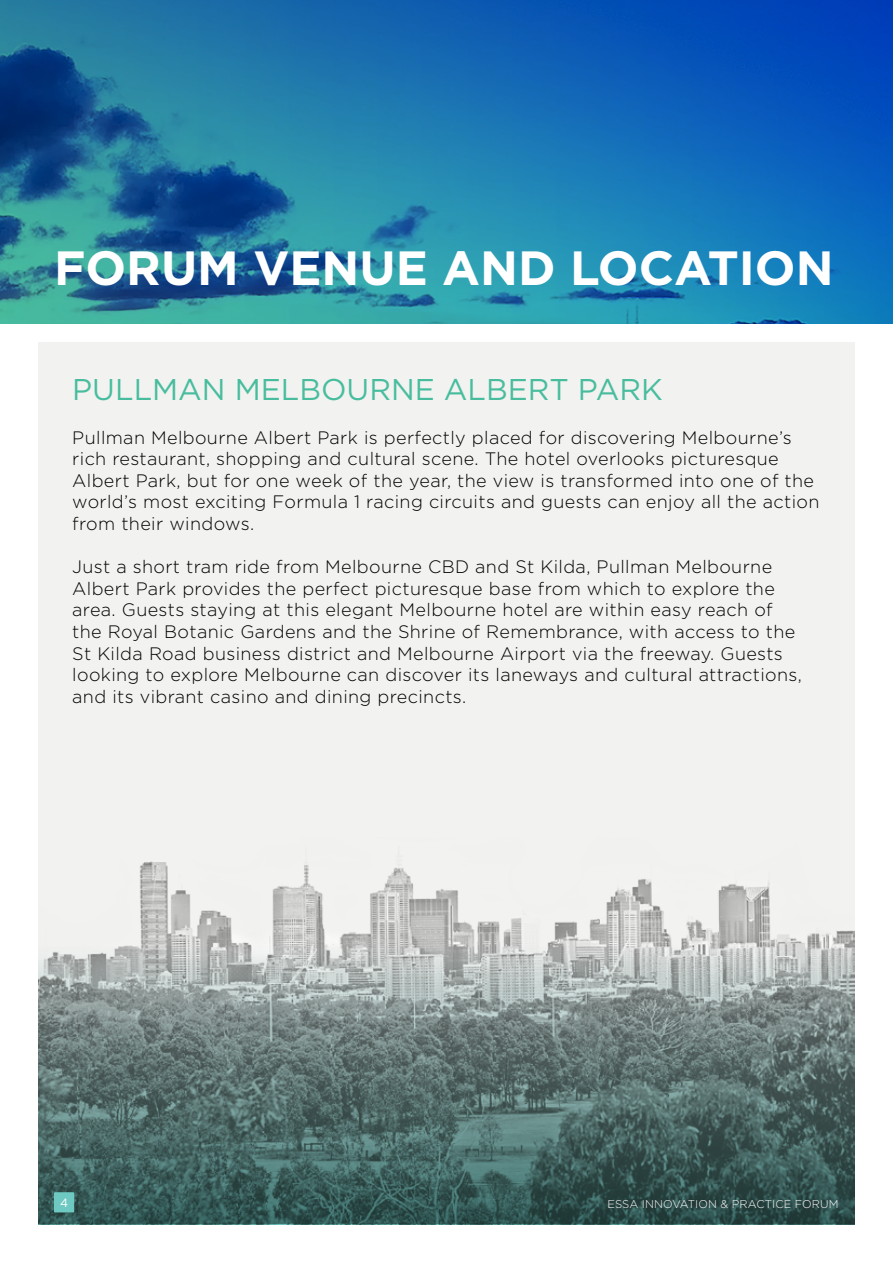
<style>
.page{position:relative;width:893px;height:1263px;background:#fff}
.page>*{position:absolute;margin:0;border:0;box-sizing:border-box;transform-origin:0 0}
.t1{font:700 48px "Gotham";color:#fff}
.t2{font:30px "Gotham";color:#48bd9e}
.t3{font:300 18px/21.6px "Gotham";letter-spacing:.02em;color:#000}
.t4{font:12px "Gotham";color:#fff}
.t5{font:300 11.25px "Gotham";letter-spacing:.01em;color:#fff}
</style>
<div class="page">
<div style="left:38px;top:342px;width:817px;height:883px;background:#f2f2f0"></div>
<img style="left:140px;top:861px;width:630px;height:66px">
<svg style="left:38px;top:927px;width:817px;height:298px"></svg>
<svg style="left:38px;top:952px;width:817px;height:271px;background:#637977"></svg>
<div style="left:54px;top:1192px;width:20px;height:20px;background:#6fc9c3"></div>
<svg style="left:0;top:0;width:893px;height:323px;background:#1b74ab"></svg>
<h1 class="t1" style="left:54px;top:236px;width:781px">FORUM VENUE AND LOCATION</h1>
<h2 class="t2" style="left:72px;top:370px;width:592px">PULLMAN MELBOURNE ALBERT PARK</h2>
<p class="t3" style="left:72px;top:426px;width:749px">Pullman Melbourne Albert Park is perfectly placed for discovering Melbourne’s rich restaurant, shopping and cultural scene. The hotel overlooks picturesque Albert Park, but for one week of the year, the view is transformed into one of the world’s most exciting Formula 1 racing circuits and guests can enjoy all the action from their windows.</p>
<p class="t3" style="left:72px;top:555px;width:731px">Just a short tram ride from Melbourne CBD and St Kilda, Pullman Melbourne Albert Park provides the perfect picturesque base from which to explore the area. Guests staying at this elegant Melbourne hotel are within easy reach of the Royal Botanic Gardens and the Shrine of Remembrance, with access to the St Kilda Road business district and Melbourne Airport via the freeway. Guests looking to explore Melbourne can discover its laneways and cultural attractions, and its vibrant casino and dining precincts.</p>
<p class="t4" style="left:60px;top:1194px;width:10px">4</p>
<p class="t5" style="left:607px;top:1197px;width:233px">ESSA INNOVATION &amp; PRACTICE FORUM</p>
</div>
